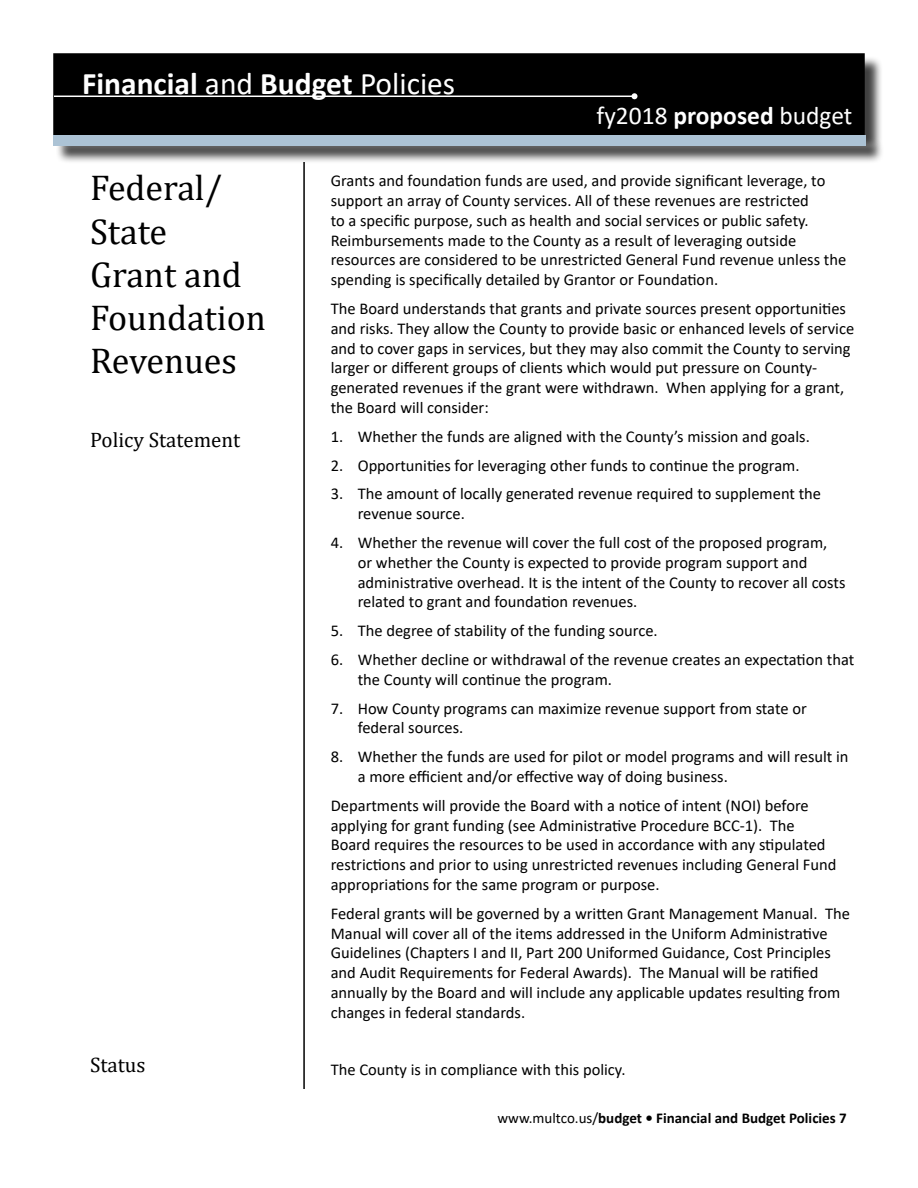
<style>
.page{position:relative;width:918px;height:1188px;background:#fff}
.page>*{position:absolute;margin:0;border:0;box-sizing:border-box;transform-origin:0 0}
.t1{font:36px/43.2px "Cambria";color:#000}
.t2{font:700 31.5px "Calibri";color:#fff}
.t3{font:25.5px "Calibri";color:#fff}
.t4{font:21px "Cambria";color:#000}
.t5{font:16.5px/19.8px "Calibri";color:#000}
.t6{font:700 15px "Calibri";color:#000}
.s1{font-weight:400}
.s2{font-weight:700}
</style>
<div class="page">
<hr style="left:303px;top:162px;width:2px;height:927px;background:#000">
<div style="left:54px;top:54px;width:810px;height:80px;background:#000"></div>
<div style="left:53px;top:53px;width:812px;height:82px;border:2px solid #000"></div>
<hr style="left:54px;top:96px;width:580px;height:1px;background:#fff">
<svg style="left:632px;top:93px;width:6px;height:6px"></svg>
<div style="left:56px;top:137px;width:828px;height:27px;background:#000;opacity:.75"></div>
<div style="left:53px;top:135px;width:812px;height:10px;background:#acc3d5"></div>
<h2 class="t2" style="left:82px;top:61px;width:375px">Financial <span class="s1">and</span> Budget <span class="s1">Policies</span></h2>
<h3 class="t3" style="left:597px;top:98px;width:257px">fy2018 <span class="s2">proposed</span> budget</h3>
<h1 class="t1" style="left:90px;top:166px;width:177px">Federal/<br>State<br>Grant and<br>Foundation<br>Revenues</h1>
<p class="t4" style="left:90px;top:427px;width:152px">Policy Statement</p>
<p class="t4" style="left:90px;top:1052px;width:57px">Status</p>
<p class="t5" style="left:331px;top:170px;width:517px">Grants and foundation funds are used, and provide significant leverage, to support an array of County services. All of these revenues are restricted<br>to a specific purpose, such as health and social services or public safety.<br>Reimbursements made to the County as a result of leveraging outside resources are considered to be unrestricted General Fund revenue unless the spending is specifically detailed by Grantor or Foundation.</p>
<p class="t5" style="left:331px;top:298px;width:525px">The Board understands that grants and private sources present opportunities and risks. They allow the County to provide basic or enhanced levels of service and to cover gaps in services, but they may also commit the County to serving larger or different groups of clients which would put pressure on County&shy;generated revenues if the grant were withdrawn. When applying for a grant, the Board will consider:</p>
<p class="t5" style="left:331px;top:426px;width:481px">1. Whether the funds are aligned with the County’s mission and goals.</p>
<p class="t5" style="left:331px;top:455px;width:470px">2. Opportunities for leveraging other funds to continue the program.</p>
<p class="t5" style="left:358px;top:484px;width:465px;text-indent:-27px">3. The amount of locally generated revenue required to supplement the revenue source.</p>
<p class="t5" style="left:358px;top:532px;width:489px;text-indent:-27px">4. Whether the revenue will cover the full cost of the proposed program, or whether the County is expected to provide program support and administrative overhead. It is the intent of the County to recover all costs related to grant and foundation revenues.</p>
<p class="t5" style="left:331px;top:620px;width:328px">5. The degree of stability of the funding source.</p>
<p class="t5" style="left:358px;top:649px;width:498px;text-indent:-27px">6. Whether decline or withdrawal of the revenue creates an expectation that the County will continue the program.</p>
<p class="t5" style="left:358px;top:698px;width:451px;text-indent:-27px">7. How County programs can maximize revenue support from state or federal sources.</p>
<p class="t5" style="left:358px;top:746px;width:492px;text-indent:-27px">8. Whether the funds are used for pilot or model programs and will result in a more efficient and/or effective way of doing business.</p>
<p class="t5" style="left:331px;top:795px;width:507px">Departments will provide the Board with a notice of intent (NOI) before applying for grant funding (see Administrative Procedure BCC-1). The Board requires the resources to be used in accordance with any stipulated restrictions and prior to using unrestricted revenues including General Fund appropriations for the same program or purpose.</p>
<p class="t5" style="left:331px;top:903px;width:521px">Federal grants will be governed by a written Grant Management Manual. The Manual will cover all of the items addressed in the Uniform Administrative Guidelines (Chapters I and II, Part 200 Uniformed Guidance, Cost Principles and Audit Requirements for Federal Awards). The Manual will be ratified annually by the Board and will include any applicable updates resulting from changes in federal standards.</p>
<p class="t5" style="left:331px;top:1060px;width:296px">The County is in compliance with this policy.</p>
<p class="t6" style="left:498px;top:1107px;width:351px"><span class="s1">www.multco.us/</span>budget • Financial and Budget Policies 7</p>
</div>
